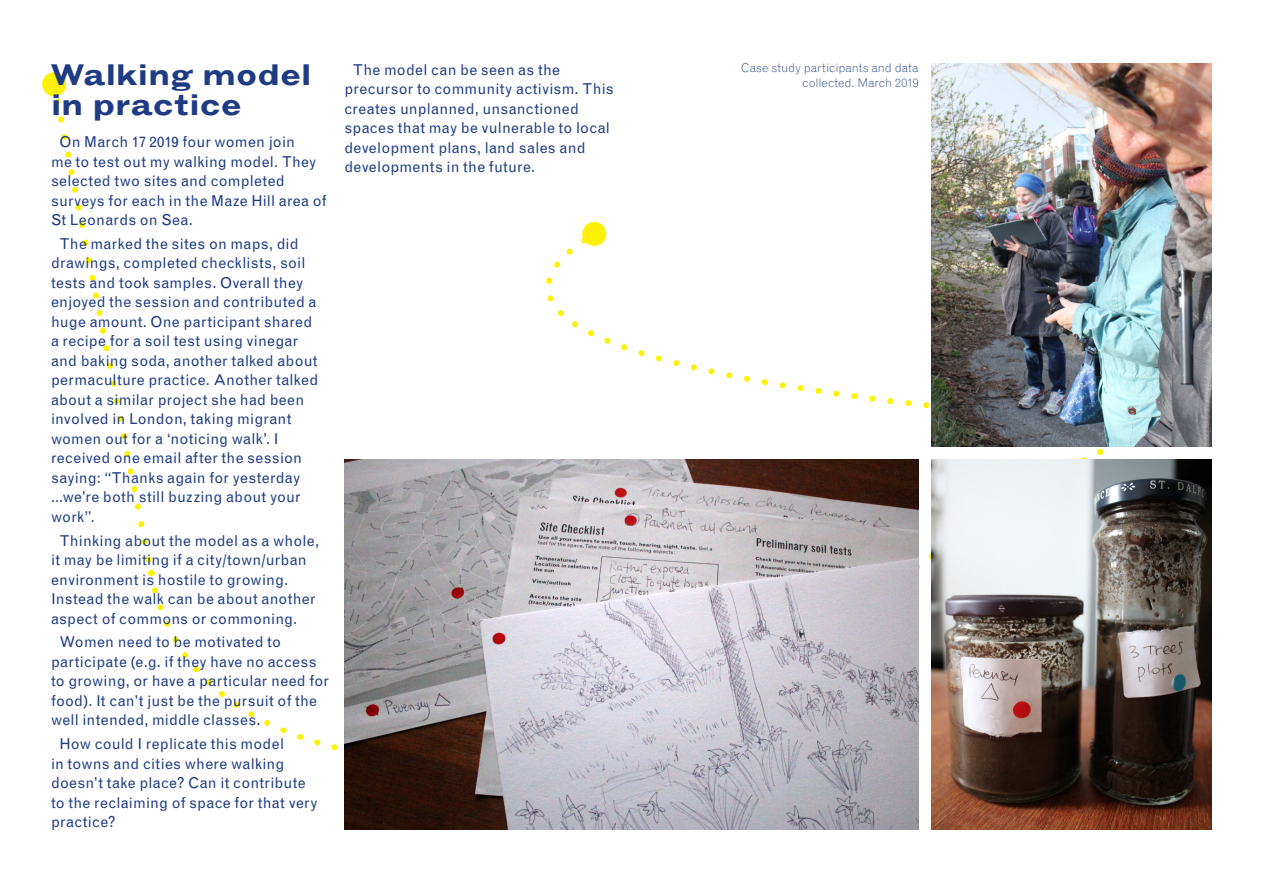
<style>
.page{position:relative;width:1263px;height:893px;background:#fff}
.page>*{position:absolute;margin:0;border:0;box-sizing:border-box;transform-origin:0 0}
.t1{font:700 expanded 30px/30px "Grotesque Disp MT Std";color:#1e3b83}
.t2{font:15px/19.5px "Grotesque MT Std";letter-spacing:.015em;color:#1e3b83}
.t3{font:300 12px/15px "Grotesque MT Std";color:#1e3b83;text-align:right}
</style>
<div class="page">
<svg style="left:52px;top:95px;width:102px;height:476px"></svg>
<svg style="left:152px;top:587px;width:186px;height:164px"></svg>
<svg style="left:546px;top:230px;width:384px;height:179px"></svg>
<div style="left:42px;top:72px;width:24px;height:24px;background:#fff101;border-radius:50%"></div>
<div style="left:582px;top:222px;width:24px;height:24px;background:#fff101;border-radius:50%"></div>
<img style="left:931px;top:64px;width:281px;height:382px">
<img style="left:344px;top:459px;width:574px;height:370px">
<img style="left:931px;top:459px;width:281px;height:370px">
<h1 class="t1" style="left:51px;top:59px;width:262px">Walking model in practice</h1>
<p class="t2" style="left:51px;top:132px;width:277px;text-indent:9px">On March 17 2019 four women join<br>me to test out my walking model. They selected two sites and completed surveys for each in the Maze Hill area of<br>St Leonards on Sea.</p>
<p class="t2" style="left:51px;top:234px;width:269px;text-indent:9px">The marked the sites on maps, did drawings, completed checklists, soil tests and took samples. Overall they enjoyed the session and contributed a huge amount. One participant shared a recipe for a soil test using vinegar and baking soda, another talked about permaculture practice. Another talked about a similar project she had been involved in London, taking migrant women out for a ‘noticing walk’. I received one email after the session saying: “Thanks again for yesterday ...we’re both still buzzing about your work”.</p>
<p class="t2" style="left:51px;top:531px;width:270px;text-indent:9px">Thinking about the model as a whole, it may be limiting if a city/town/urban environment is hostile to growing.<br>Instead the walk can be about another aspect of commons or commoning.</p>
<p class="t2" style="left:51px;top:632px;width:280px;text-indent:9px">Women need to be motivated to participate (e.g. if they have no access to growing, or have a particular need for food). It can’t just be the pursuit of the well intended, middle classes.</p>
<p class="t2" style="left:51px;top:734px;width:268px;text-indent:9px">How could I replicate this model<br>in towns and cities where walking doesn’t take place? Can it contribute to the reclaiming of space for that very practice?</p>
<p class="t2" style="left:344px;top:60px;width:271px;text-indent:9px">The model can be seen as the precursor to community activism. This creates unplanned, unsanctioned spaces that may be vulnerable to local development plans, land sales and developments in the future.</p>
<p class="t3" style="left:741px;top:61px;width:179px">Case study participants and data collected. March 2019</p>
</div>
